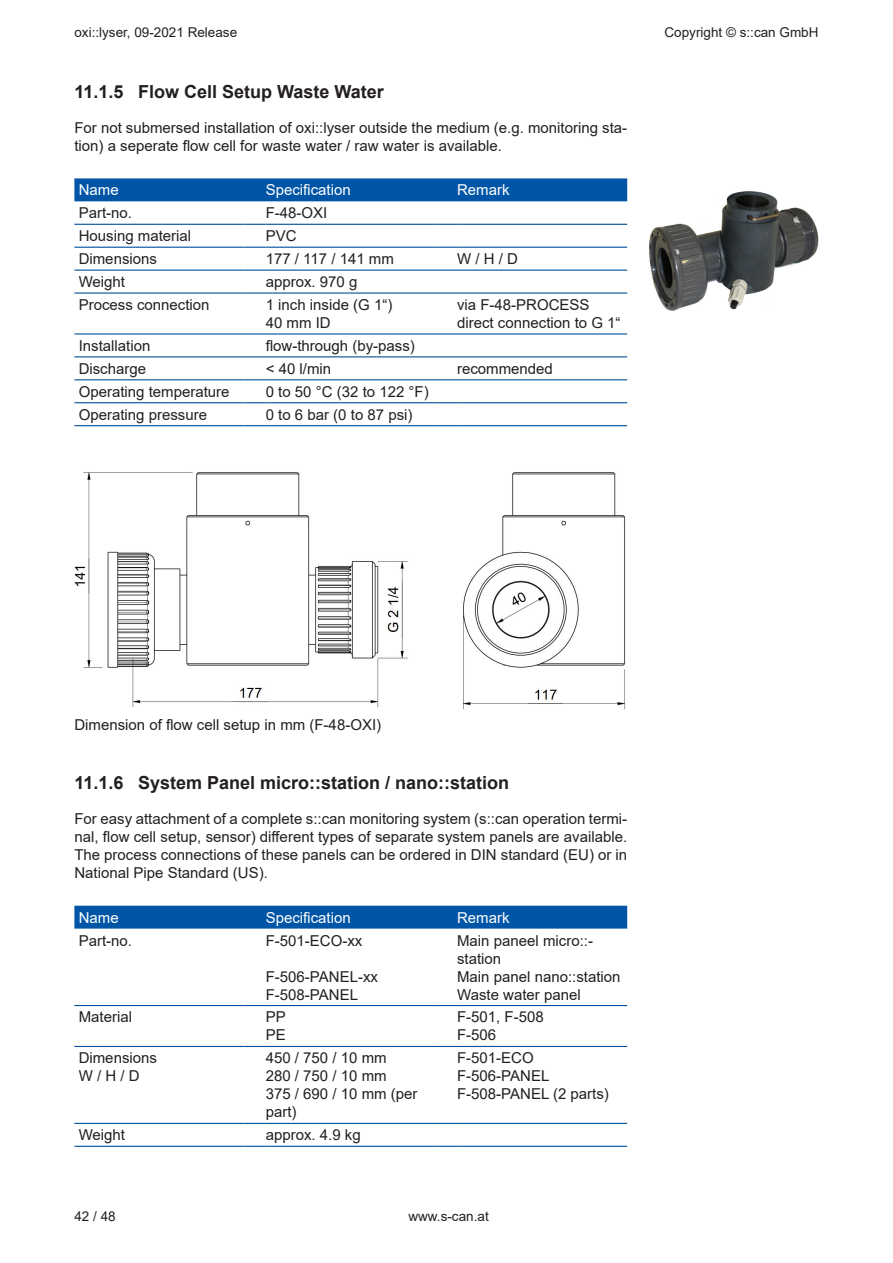
<style>
.page{position:relative;width:893px;height:1263px;background:#fff}
.page>*{position:absolute;margin:0;border:0;box-sizing:border-box;transform-origin:0 0}
.Überschrift_2{font:700 18px "Arial";color:#231f20}
.Fließtext_linksbündi{font:15px/18px "Arial";color:#231f20}
.Fließtext_block{font:15px/18px "Arial";color:#231f20}
.Tabelle_Header{font:15px "Arial";color:#fff}
.t1{font:13.5px "Arial";color:#231f20}
</style>
<div class="page">
<div style="left:74px;top:178px;width:553px;height:23px;background:#0155a7"></div>
<hr style="left:74px;top:224px;width:170px;height:1px;background:#01509f">
<svg style="left:244px;top:224px;width:22px;height:1px"></svg>
<hr style="left:266px;top:224px;width:170px;height:1px;background:#01509f">
<svg style="left:436px;top:224px;width:21px;height:1px"></svg>
<hr style="left:457px;top:224px;width:170px;height:1px;background:#01509f">
<hr style="left:74px;top:247px;width:170px;height:1px;background:#01509f">
<svg style="left:244px;top:247px;width:22px;height:1px"></svg>
<hr style="left:266px;top:247px;width:170px;height:1px;background:#01509f">
<svg style="left:436px;top:247px;width:21px;height:1px"></svg>
<hr style="left:457px;top:247px;width:170px;height:1px;background:#01509f">
<hr style="left:74px;top:270px;width:170px;height:1px;background:#01509f">
<svg style="left:244px;top:270px;width:22px;height:1px"></svg>
<hr style="left:266px;top:270px;width:170px;height:1px;background:#01509f">
<svg style="left:436px;top:270px;width:21px;height:1px"></svg>
<hr style="left:457px;top:270px;width:170px;height:1px;background:#01509f">
<hr style="left:74px;top:292px;width:170px;height:2px;background:#01509f">
<hr style="left:244px;top:292px;width:22px;height:2px;background:#01509f">
<hr style="left:266px;top:292px;width:170px;height:2px;background:#01509f">
<hr style="left:436px;top:292px;width:21px;height:2px;background:#01509f">
<hr style="left:457px;top:292px;width:170px;height:2px;background:#01509f">
<hr style="left:74px;top:333px;width:170px;height:1px;background:#01509f">
<svg style="left:244px;top:333px;width:22px;height:1px"></svg>
<hr style="left:266px;top:333px;width:170px;height:1px;background:#01509f">
<svg style="left:436px;top:333px;width:21px;height:1px"></svg>
<hr style="left:457px;top:333px;width:170px;height:1px;background:#01509f">
<hr style="left:74px;top:356px;width:170px;height:1px;background:#01509f">
<svg style="left:244px;top:356px;width:22px;height:1px"></svg>
<hr style="left:266px;top:356px;width:170px;height:1px;background:#01509f">
<svg style="left:436px;top:356px;width:21px;height:1px"></svg>
<hr style="left:457px;top:356px;width:170px;height:1px;background:#01509f">
<hr style="left:74px;top:379px;width:170px;height:1px;background:#01509f">
<svg style="left:244px;top:379px;width:22px;height:1px"></svg>
<hr style="left:266px;top:379px;width:170px;height:1px;background:#01509f">
<svg style="left:436px;top:379px;width:21px;height:1px"></svg>
<hr style="left:457px;top:379px;width:170px;height:1px;background:#01509f">
<hr style="left:74px;top:402px;width:170px;height:1px;background:#01509f">
<svg style="left:244px;top:402px;width:22px;height:1px"></svg>
<hr style="left:266px;top:402px;width:170px;height:1px;background:#01509f">
<svg style="left:436px;top:402px;width:21px;height:1px"></svg>
<hr style="left:457px;top:402px;width:170px;height:1px;background:#01509f">
<hr style="left:74px;top:425px;width:170px;height:1px;background:#01509f">
<svg style="left:244px;top:425px;width:22px;height:1px"></svg>
<hr style="left:266px;top:425px;width:170px;height:1px;background:#01509f">
<svg style="left:436px;top:425px;width:21px;height:1px"></svg>
<hr style="left:457px;top:425px;width:170px;height:1px;background:#01509f">
<div style="left:74px;top:906px;width:553px;height:22px;background:#0155a7"></div>
<hr style="left:74px;top:1005px;width:170px;height:1px;background:#01509f">
<svg style="left:244px;top:1005px;width:22px;height:1px"></svg>
<hr style="left:266px;top:1005px;width:170px;height:1px;background:#01509f">
<svg style="left:436px;top:1005px;width:21px;height:1px"></svg>
<hr style="left:457px;top:1005px;width:170px;height:1px;background:#01509f">
<hr style="left:74px;top:1046px;width:170px;height:1px;background:#01509f">
<svg style="left:244px;top:1046px;width:22px;height:1px"></svg>
<hr style="left:266px;top:1046px;width:170px;height:1px;background:#01509f">
<svg style="left:436px;top:1046px;width:21px;height:1px"></svg>
<hr style="left:457px;top:1046px;width:170px;height:1px;background:#01509f">
<hr style="left:74px;top:1123px;width:170px;height:1px;background:#01509f">
<svg style="left:244px;top:1123px;width:22px;height:1px"></svg>
<hr style="left:266px;top:1123px;width:170px;height:1px;background:#01509f">
<svg style="left:436px;top:1123px;width:21px;height:1px"></svg>
<hr style="left:457px;top:1123px;width:170px;height:1px;background:#01509f">
<hr style="left:74px;top:1146px;width:170px;height:1px;background:#01509f">
<svg style="left:244px;top:1146px;width:22px;height:1px"></svg>
<hr style="left:266px;top:1146px;width:170px;height:1px;background:#01509f">
<svg style="left:436px;top:1146px;width:21px;height:1px"></svg>
<hr style="left:457px;top:1146px;width:170px;height:1px;background:#01509f">
<img style="left:649px;top:191px;width:170px;height:120px">
<img style="left:74px;top:472px;width:552px;height:238px">
<p class="t1" style="left:74px;top:23px;width:164px">oxi::lyser, 09-2021 Release</p>
<p class="t1" style="left:665px;top:23px;width:155px">Copyright © s::can GmbH</p>
<p class="Überschrift_2" style="left:74px;top:79px;width:311px">11.1.5 Flow Cell Setup Waste Water</p>
<p class="Fließtext_block" style="left:74px;top:119px;width:554px">For not submersed installation of oxi::lyser outside the medium (e.g. monitoring sta&shy;tion) a seperate flow cell for waste water / raw water is available.</p>
<p class="Tabelle_Header" style="left:79px;top:180px;width:42px">Name</p>
<p class="Tabelle_Header" style="left:266px;top:180px;width:87px">Specification</p>
<p class="Tabelle_Header" style="left:457px;top:180px;width:54px">Remark</p>
<p class="Fließtext_linksbündi" style="left:79px;top:204px;width:55px">Part-no.</p>
<p class="Fließtext_linksbündi" style="left:266px;top:204px;width:63px">F-48-OXI</p>
<p class="Fließtext_linksbündi" style="left:79px;top:227px;width:114px">Housing material</p>
<p class="Fließtext_linksbündi" style="left:266px;top:227px;width:32px">PVC</p>
<p class="Fließtext_linksbündi" style="left:79px;top:250px;width:80px">Dimensions</p>
<p class="Fließtext_linksbündi" style="left:266px;top:250px;width:130px">177 / 117 / 141 mm</p>
<p class="Fließtext_linksbündi" style="left:457px;top:250px;width:62px">W / H / D</p>
<p class="Fließtext_linksbündi" style="left:79px;top:273px;width:48px">Weight</p>
<p class="Fließtext_linksbündi" style="left:266px;top:273px;width:93px">approx. 970 g</p>
<p class="Fließtext_linksbündi" style="left:79px;top:296px;width:132px">Process connection</p>
<p class="Fließtext_linksbündi" style="left:266px;top:296px;width:128px">1 inch inside (G 1“)</p>
<p class="Fließtext_linksbündi" style="left:266px;top:314px;width:67px">40 mm ID</p>
<p class="Fließtext_linksbündi" style="left:457px;top:296px;width:134px">via F-48-PROCESS</p>
<p class="Fließtext_linksbündi" style="left:457px;top:314px;width:165px">direct connection to G 1“</p>
<p class="Fließtext_linksbündi" style="left:79px;top:336px;width:73px">Installation</p>
<p class="Fließtext_linksbündi" style="left:266px;top:336px;width:151px">flow-through (by-pass)</p>
<p class="Fließtext_linksbündi" style="left:79px;top:359px;width:69px">Discharge</p>
<p class="Fließtext_linksbündi" style="left:266px;top:359px;width:67px">&lt; 40 l/min</p>
<p class="Fließtext_linksbündi" style="left:457px;top:359px;width:97px">recommended</p>
<p class="Fließtext_linksbündi" style="left:79px;top:382px;width:152px">Operating temperature</p>
<p class="Fließtext_linksbündi" style="left:266px;top:382px;width:164px">0 to 50 °C (32 to 122 °F)</p>
<p class="Fließtext_linksbündi" style="left:79px;top:405px;width:130px">Operating pressure</p>
<p class="Fließtext_linksbündi" style="left:266px;top:405px;width:148px">0 to 6 bar (0 to 87 psi)</p>
<p class="Fließtext_block" style="left:74px;top:715px;width:308px">Dimension of flow cell setup in mm (F-48-OXI)</p>
<p class="Überschrift_2" style="left:74px;top:770px;width:436px">11.1.6 System Panel micro::station / nano::station</p>
<p class="Fließtext_block" style="left:74px;top:810px;width:554px;text-align:justify">For easy attachment of a complete s::can monitoring system (s::can operation termi&shy;nal, flow cell setup, sensor) different types of separate system panels are available.<br>The process connections of these panels can be ordered in DIN standard (EU) or in National Pipe Standard (US).</p>
<p class="Tabelle_Header" style="left:79px;top:907px;width:42px">Name</p>
<p class="Tabelle_Header" style="left:266px;top:907px;width:87px">Specification</p>
<p class="Tabelle_Header" style="left:457px;top:907px;width:54px">Remark</p>
<p class="Fließtext_linksbündi" style="left:79px;top:931px;width:55px">Part-no.</p>
<p class="Fließtext_linksbündi" style="left:266px;top:931px;width:98px">F-501-ECO-xx</p>
<p class="Fließtext_linksbündi" style="left:266px;top:967px;width:114px">F-506-PANEL-xx</p>
<p class="Fließtext_linksbündi" style="left:266px;top:985px;width:94px">F-508-PANEL</p>
<p class="Fließtext_linksbündi" style="left:457px;top:931px;width:137px">Main paneel micro::- station</p>
<p class="Fließtext_linksbündi" style="left:457px;top:967px;width:165px">Main panel nano::station</p>
<p class="Fließtext_linksbündi" style="left:457px;top:985px;width:125px">Waste water panel</p>
<p class="Fließtext_linksbündi" style="left:79px;top:1008px;width:55px">Material</p>
<p class="Fließtext_linksbündi" style="left:266px;top:1008px;width:22px">PP</p>
<p class="Fließtext_linksbündi" style="left:266px;top:1026px;width:22px">PE</p>
<p class="Fließtext_linksbündi" style="left:457px;top:1008px;width:88px">F-501, F-508</p>
<p class="Fließtext_linksbündi" style="left:457px;top:1026px;width:41px">F-506</p>
<p class="Fließtext_linksbündi" style="left:79px;top:1049px;width:80px">Dimensions</p>
<p class="Fließtext_linksbündi" style="left:79px;top:1067px;width:62px">W / H / D</p>
<p class="Fließtext_linksbündi" style="left:266px;top:1049px;width:122px">450 / 750 / 10 mm</p>
<p class="Fließtext_linksbündi" style="left:266px;top:1067px;width:122px">280 / 750 / 10 mm</p>
<p class="Fließtext_linksbündi" style="left:266px;top:1085px;width:153px">375 / 690 / 10 mm (per part)</p>
<p class="Fließtext_linksbündi" style="left:457px;top:1049px;width:78px">F-501-ECO</p>
<p class="Fließtext_linksbündi" style="left:457px;top:1067px;width:94px">F-506-PANEL</p>
<p class="Fließtext_linksbündi" style="left:457px;top:1085px;width:153px">F-508-PANEL (2 parts)</p>
<p class="Fließtext_linksbündi" style="left:79px;top:1126px;width:48px">Weight</p>
<p class="Fließtext_linksbündi" style="left:266px;top:1126px;width:97px">approx. 4.9 kg</p>
<p class="t1" style="left:74px;top:1207px;width:43px">42 / 48</p>
<p class="t1" style="left:408px;top:1207px;width:82px">www.s-can.at</p>
</div>
